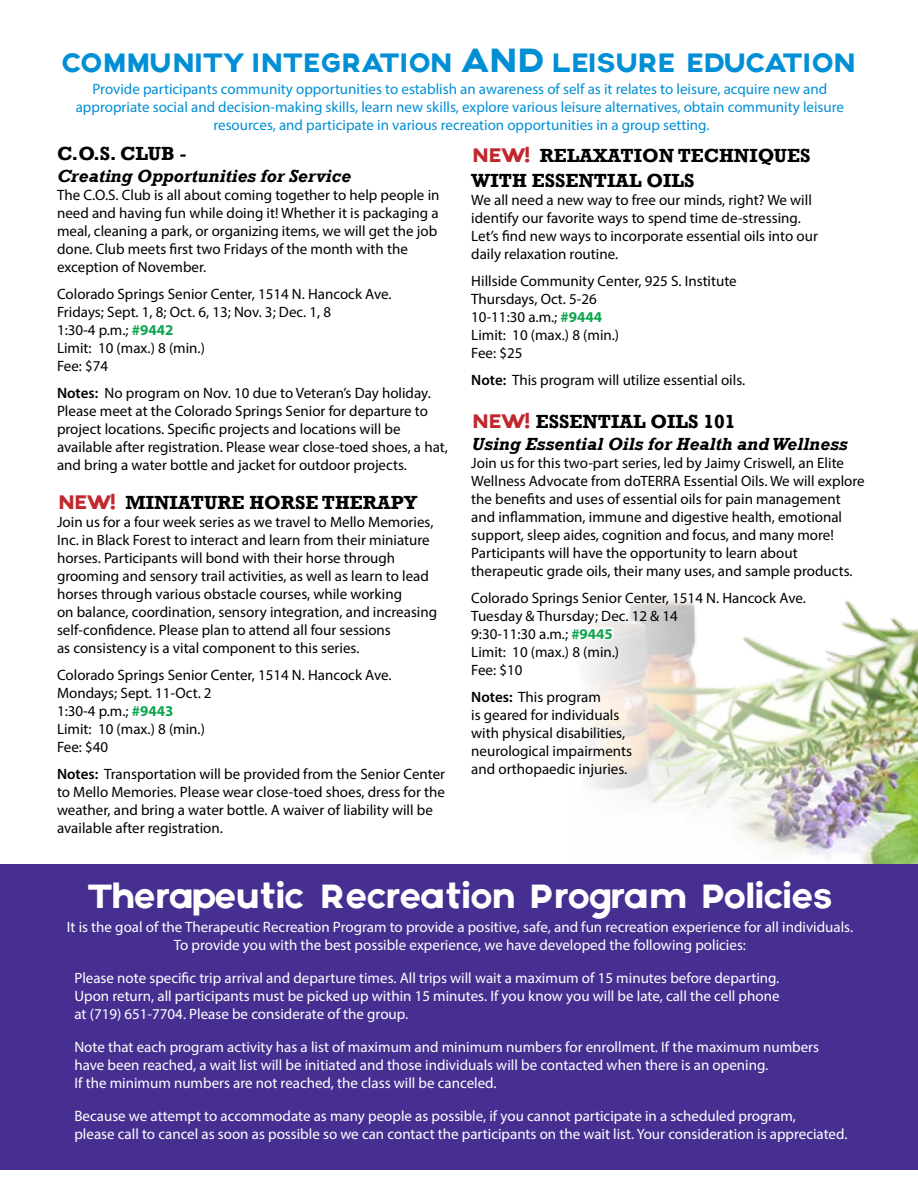
<style>
.page{position:relative;width:918px;height:1188px;background:#fff}
.page>*{position:absolute;margin:0;border:0;box-sizing:border-box;transform-origin:0 0}
.t1{font:36px "Axis";letter-spacing:-.02em;color:#fff}
.t2{font:28.5px "Axis";color:#008fd5}
.t3{font:700 19.5px/25.2px "Rockwell";color:#000}
.t4{font:italic 700 18px "Rockwell";color:#000}
.t5{font:15px/18px "Myriad Pro";color:#000}
.t6{font:15px/18px "Myriad Pro";color:#fff}
.t7{font:15px/18px "Myriad Pro";color:#008fd5;text-align:center}
.s1{font-size:36px}
.s2{font-weight:700;color:#0da54e}
.s3{font-weight:600}
.s4{font-family:"Axis";font-weight:400;font-size:21px;color:#c1272d}
</style>
<div class="page">
<img style="left:587px;top:596px;width:331px;height:268px">
<svg style="left:587px;top:596px;width:28px;height:54px"></svg>
<div style="left:0;top:864px;width:918px;height:306px;background:#472f92"></div>
<h2 class="t2" style="left:61px;top:45px;width:796px">COMMUNITY INTEGRATION <span class="s1">AND</span> LEISURE EDUCATION</h2>
<p class="t7" style="left:76px;top:79px;width:770px">Provide participants community opportunities to establish an awareness of self as it relates to leisure, acquire new and appropriate social and decision-making skills, learn new skills, explore various leisure alternatives, obtain community leisure resources, and participate in various recreation opportunities in a group setting.</p>
<h3 class="t3" style="left:57px;top:141px;width:131px">C.O.S. CLUB -</h3>
<p class="t4" style="left:57px;top:165px;width:295px">Creating Opportunities for Service</p>
<p class="t5" style="left:57px;top:186px;width:384px">The C.O.S. Club is all about coming together to help people in need and having fun while doing it! Whether it is packaging a meal, cleaning a park, or organizing items, we will get the job done. Club meets first two Fridays of the month with the exception of November.</p>
<p class="t5" style="left:57px;top:285px;width:336px">Colorado Springs Senior Center, 1514 N. Hancock Ave.<br>Fridays; Sept. 1, 8; Oct. 6, 13; Nov. 3; Dec. 1, 8<br>1:30-4 p.m.; <span class="s2">#9442<br></span>Limit: 10 (max.) 8 (min.)<br>Fee: $74</p>
<p class="t5" style="left:57px;top:384px;width:392px"><span class="s3">Notes:</span> No program on Nov. 10 due to Veteran’s Day holiday.<br>Please meet at the Colorado Springs Senior for departure to project locations. Specific projects and locations will be available after registration. Please wear close-toed shoes, a hat, and bring a water bottle and jacket for outdoor projects.</p>
<h3 class="t3" style="left:57px;top:490px;width:362px"><span class="s4">NEW!</span> MINIATURE HORSE THERAPY</h3>
<p class="t5" style="left:57px;top:513px;width:382px">Join us for a four week series as we travel to Mello Memories, Inc. in Black Forest to interact and learn from their miniature horses. Participants will bond with their horse through grooming and sensory trail activities, as well as learn to lead horses through various obstacle courses, while working<br>on balance, coordination, sensory integration, and increasing self-confidence. Please plan to attend all four sessions<br>as consistency is a vital component to this series.</p>
<p class="t5" style="left:57px;top:666px;width:336px">Colorado Springs Senior Center, 1514 N. Hancock Ave.<br>Mondays; Sept. 11-Oct. 2<br>1:30-4 p.m.; <span class="s2">#9443<br></span>Limit: 10 (max.) 8 (min.)<br>Fee: $40</p>
<p class="t5" style="left:57px;top:765px;width:390px"><span class="s3">Notes:</span> Transportation will be provided from the Senior Center to Mello Memories. Please wear close-toed shoes, dress for the weather, and bring a water bottle. A waiver of liability will be available after registration.</p>
<h3 class="t3" style="left:471px;top:142px;width:341px"><span class="s4">NEW!</span> RELAXATION TECHNIQUES<br>WITH ESSENTIAL OILS</h3>
<p class="t5" style="left:471px;top:191px;width:348px">We all need a new way to free our minds, right? We will identify our favorite ways to spend time de-stressing.<br>Let’s find new ways to incorporate essential oils into our daily relaxation routine.</p>
<p class="t5" style="left:471px;top:272px;width:267px">Hillside Community Center, 925 S. Institute<br>Thursdays, Oct. 5-26<br>10-11:30 a.m.; <span class="s2">#9444<br></span>Limit: 10 (max.) 8 (min.)<br>Fee: $25</p>
<p class="t5" style="left:471px;top:371px;width:275px"><span class="s3">Note:</span> This program will utilize essential oils.</p>
<h3 class="t3" style="left:471px;top:409px;width:266px"><span class="s4">NEW!</span> ESSENTIAL OILS 101</h3>
<p class="t4" style="left:471px;top:433px;width:378px">Using Essential Oils for Health and Wellness</p>
<p class="t5" style="left:471px;top:453px;width:395px">Join us for this two-part series, led by Jaimy Criswell, an Elite Wellness Advocate from doTERRA Essential Oils. We will explore the benefits and uses of essential oils for pain management and inflammation, immune and digestive health, emotional support, sleep aides, cognition and focus, and many more!<br>Participants will have the opportunity to learn about therapeutic grade oils, their many uses, and sample products.</p>
<p class="t5" style="left:471px;top:588px;width:336px">Colorado Springs Senior Center, 1514 N. Hancock Ave.<br>Tuesday &amp; Thursday; Dec. 12 &amp; 14<br>9:30-11:30 a.m.; <span class="s2">#9445<br></span>Limit: 10 (max.) 8 (min.)<br>Fee: $10</p>
<p class="t5" style="left:471px;top:687px;width:162px"><span class="s3">Notes:</span> This program<br>is geared for individuals with physical disabilities, neurological impairments and orthopaedic injuries.</p>
<h1 class="t1" style="left:87px;top:874px;width:748px">Therapeutic Recreation Program Policies</h1>
<p class="t6" style="left:67px;top:917px;width:788px;text-align:center">It is the goal of the Therapeutic Recreation Program to provide a positive, safe, and fun recreation experience for all individuals.<br>To provide you with the best possible experience, we have developed the following policies:</p>
<p class="t6" style="left:74px;top:968px;width:707px;text-align:justify">Please note specific trip arrival and departure times. All trips will wait a maximum of 15 minutes before departing.<br>Upon return, all participants must be picked up within 15 minutes. If you know you will be late, call the cell phone at (719) 651-7704. Please be considerate of the group.</p>
<p class="t6" style="left:74px;top:1037px;width:746px">Note that each program activity has a list of maximum and minimum numbers for enrollment. If the maximum numbers have been reached, a wait list will be initiated and those individuals will be contacted when there is an opening.<br>If the minimum numbers are not reached, the class will be canceled.</p>
<p class="t6" style="left:74px;top:1106px;width:775px">Because we attempt to accommodate as many people as possible, if you cannot participate in a scheduled program,<br>please call to cancel as soon as possible so we can contact the participants on the wait list. Your consideration is appreciated.</p>
</div>
